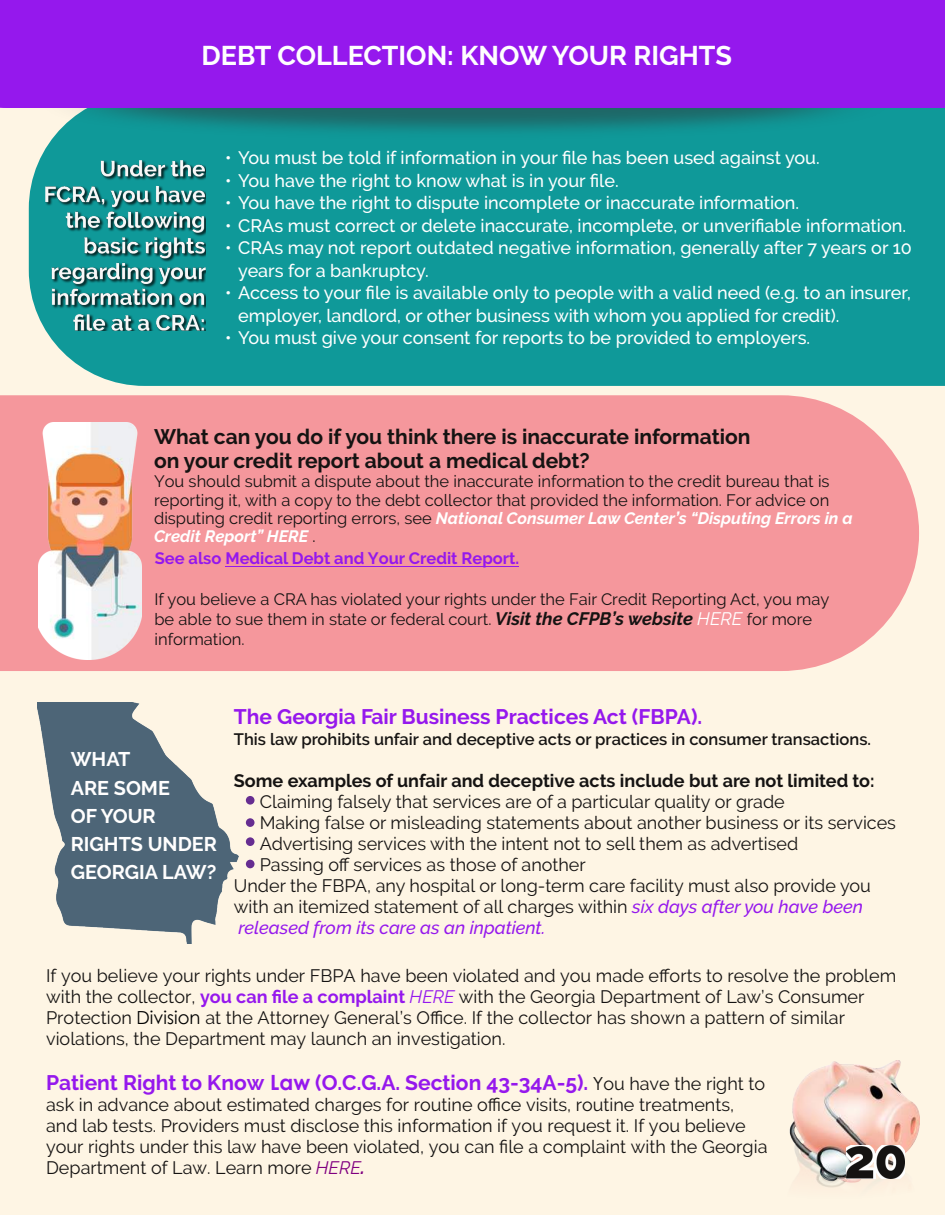
<style>
.page{position:relative;width:945px;height:1215px;background:#fff}
.page>*{position:absolute;margin:0;border:0;box-sizing:border-box;transform-origin:0 0}
.t1{font:700 27px "Raleway";color:#fefefe}
.t2{font:700 21px "Raleway";color:#9518ed}
.t3{font:700 21px/24px "Raleway";color:#151312}
.t4{font:700 19.8px/28.3px "Raleway";color:#fffefe}
.t5{font:18px/21px "Raleway";color:#151312}
.t6{font:500 18px/22.5px "Raleway";color:#fff}
.t7{font:700 18px "Raleway";color:#151312}
.t8{font:italic 500 18px "Raleway";color:#9518ed}
.t9{font:16.5px/18.5px "Raleway";color:#151312}
.t10{font:600 16.5px "Raleway";color:#151312}
.t11{font:700 16.5px "Raleway";color:#9518ed}
.s1{font-style:inherit}
.s2{font-weight:700;font-style:italic;color:#fff}
.s3{color:#000}
.s4{font-weight:700;font-style:italic;font-size:18px}
.s5{font-style:italic;font-size:18px;color:#fff}
.s6{font-weight:500;font-style:italic;color:#9518ed}
.s7{font-weight:700;color:#9518ed}
.s8{font-style:italic;color:#9518ed}
.s9{font-family:"Century Gothic";color:#000}
.s10{font-family:"Century Gothic"}
.s11{font-family:"Century Gothic";font-weight:400;font-size:18px;color:#151312}
.s12{font-weight:400;font-size:18px;color:#151312}
.s13{font-style:italic;color:#800080}
.s14{font-weight:700;font-style:italic;color:#800080}
</style>
<div class="page">
<div style="left:0;top:93px;width:945px;height:1122px;background:#fef5e4"></div>
<img style="left:789px;top:1061px;width:130px;height:127px">
<img style="left:846px;top:1146px;width:59px;height:33px">
<img style="left:38px;top:702px;width:200px;height:241px">
<div style="left:0;top:395px;width:919px;height:276px;background:#f5979c"></div>
<div style="left:246px;top:860px;width:9px;height:8px;background:#662d91;border-radius:50%"></div>
<div style="left:246px;top:837px;width:9px;height:9px;background:#662d91;border-radius:50%"></div>
<div style="left:246px;top:818px;width:9px;height:9px;background:#662d91;border-radius:50%"></div>
<div style="left:246px;top:796px;width:9px;height:9px;background:#662d91;border-radius:50%"></div>
<hr style="left:225px;top:566px;width:294px;height:1px;background:#9518ed">
<img style="left:38px;top:422px;width:103px;height:237px">
<div style="left:29px;top:108px;width:916px;height:278px;background:#0f9999"></div>
<img style="left:45px;top:160px;width:161px;height:171px">
<img style="left:30px;top:108px;width:871px;height:35px">
<div style="left:0;top:0;width:945px;height:108px;background:#9518ed"></div>
<h1 class="t1" style="left:202px;top:40px;width:532px">DEBT COLLECTION: KNOW YOUR RIGHTS</h1>
<p class="t6" style="left:225px;top:147px;width:596px">• You must be told if information in your file has been used against you.</p>
<p class="t6" style="left:225px;top:169px;width:395px">• You have the right to know what is in your file.</p>
<p class="t6" style="left:225px;top:192px;width:575px">• You have the right to dispute incomplete or inaccurate information.</p>
<p class="t6" style="left:225px;top:214px;width:682px">• CRAs must correct or delete inaccurate, incomplete, or unverifiable information.</p>
<p class="t6" style="left:238px;top:237px;width:675px;text-indent:-13px">• CRAs may not report outdated negative information, generally after 7 years or 10 years for a bankruptcy.</p>
<p class="t6" style="left:238px;top:282px;width:674px;text-indent:-13px">• Access to your file is available only to people with a valid need (e.g. to an insurer, employer, landlord, or other business with whom you applied for credit).</p>
<p class="t6" style="left:225px;top:327px;width:586px">• You must give your consent for reports to be provided to employers.</p>
<p class="t3" style="left:154px;top:425px;width:598px">What can you do if you think there is inaccurate information on your credit report about a medical debt?</p>
<p class="t9" style="left:154px;top:472px;width:700px">You should submit a dispute about the inaccurate information to the credit bureau that is reporting it, with a copy to the debt collector that provided the information. For advice on disput<span class="s1">ing</span> credit reporting errors, see <span class="s2">National Consumer Law Center’s “Disputing Errors in a Credit Report” HERE</span> <span class="s3">.</span></p>
<p class="t11" style="left:155px;top:549px;width:366px">See also Medical Debt and Your Credit Report.</p>
<p class="t9" style="left:154px;top:589px;width:676px;line-height:20.4px">If you believe a CRA has violated your rights under the Fair Credit Reporting Act, you may be able to sue them in state or federal court. <span class="s4">Visit the CFPB’s website</span> <span class="s5">HERE</span> for more information.</p>
<p class="t4" style="left:71px;top:745px;width:148px">WHAT<br>ARE SOME<br>OF YOUR<br>RIGHTS UNDER<br>GEORGIA LAW?</p>
<p class="t2" style="left:234px;top:705px;width:470px">The Georgia Fair Business Practices Act (FBPA).</p>
<p class="t10" style="left:234px;top:730px;width:639px">This law prohibits unfair and deceptive acts or practices in consumer transactions.</p>
<p class="t7" style="left:234px;top:771px;width:642px">Some examples of unfair and deceptive acts include but are not limited to:</p>
<p class="t5" style="left:260px;top:792px;width:527px">Claiming falsely that services are of a particular quality or grade</p>
<p class="t5" style="left:260px;top:813px;width:638px">Making false or misleading statements about another business or its services</p>
<p class="t5" style="left:260px;top:834px;width:540px">Advertising services with the intent not to sell them as advertised</p>
<p class="t5" style="left:260px;top:855px;width:328px">Passing off services as those of another</p>
<p class="t5" style="left:234px;top:876px;width:639px">Under the FBPA, any hospital or long-term care facility must also provide you</p>
<p class="t5" style="left:234px;top:897px;width:631px">with an itemized statement of all charges within <span class="s6">six days after you have been</span></p>
<p class="t8" style="left:238px;top:918px;width:308px">released from its care as an inpatient.</p>
<p class="t5" style="left:46px;top:965px;width:852px">If you believe your rights under FBPA have been violated and you made efforts to resolve the problem with the collector, <span class="s7">you can file a complaint</span> <span class="s8">HERE</span> with the Georgia Department of Law’s Consumer Protection <span class="s9">Division</span> at the Attorney General’s Office. If the collector has shown a pattern of similar violations, the Department may launch an investigation.</p>
<p class="t2" style="left:46px;top:1070px;width:721px">Patient Right to Know <span class="s10">Law</span> (O.C.G.A. Section 43-34A-5). <span class="s11">Y</span><span class="s12">ou have the right to</span></p>
<p class="t5" style="left:46px;top:1094px;width:723px">ask in advance about estimated charges for routine office visits, routine treatments, and lab tests. Providers must disclose this information if you request it. If you believe your rights under this law have been violated, you can file a complaint with the Georgia Department of Law. <span class="s1">Learn more</span> <span class="s13">HERE</span><span class="s14">.</span></p>
</div>
